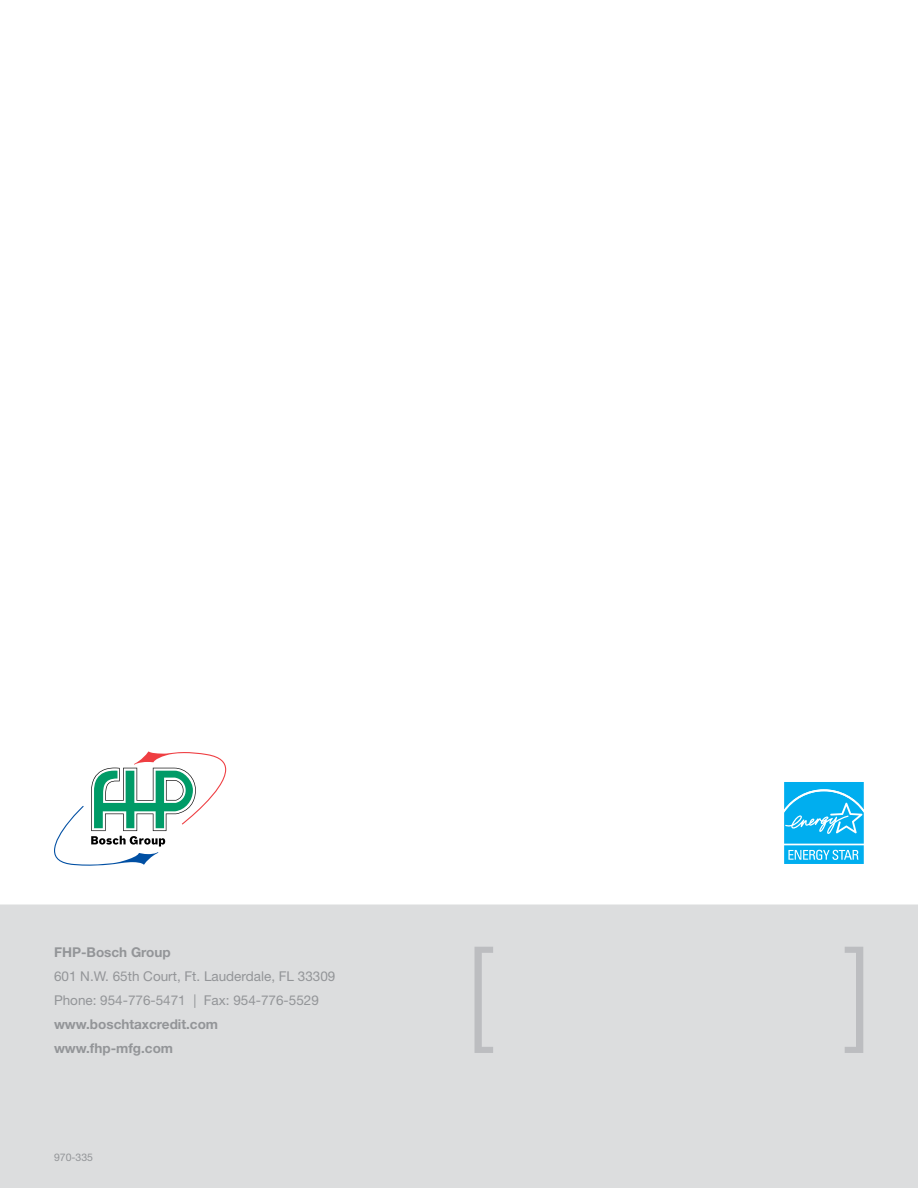
<style>
.page{position:relative;width:918px;height:1188px;background:#fff}
.page>*{position:absolute;margin:0;border:0;box-sizing:border-box;transform-origin:0 0}
.t1{font:300 115.5px "Helvetica Neue";color:#bcbdc0}
.t2{font:13.5px/24px "Helvetica Neue";color:#939598}
.t3{font:700 13.5px/24px "Helvetica Neue";color:#939598}
.t4{font:10.5px "Helvetica Neue";color:#939598}
</style>
<div class="page">
<div style="left:0;top:903px;width:918px;height:285px;background:#dcddde"></div>
<svg style="left:54px;top:752px;width:172px;height:114px"></svg>
<div style="left:0;top:899px;width:918px;height:5px;background:#fff"></div>
<div style="left:784px;top:845px;width:80px;height:19px;background:#00aeef"></div>
<svg style="left:784px;top:782px;width:80px;height:62px"></svg>
<svg style="left:788px;top:850px;width:70px;height:10px"></svg>
<p class="t3" style="left:54px;top:940px;width:118px">FHP-Bosch Group</p>
<p class="t2" style="left:54px;top:964px;width:283px">601 N.W. 65th Court, Ft. Lauderdale, FL 33309<br>Phone: 954-776-5471 | Fax: 954-776-5529</p>
<p class="t3" style="left:54px;top:1012px;width:166px">www.boschtaxcredit.com www.fhp-mfg.com</p>
<p class="t4" style="left:54px;top:1151px;width:41px">970-335</p>
<h1 class="t1" style="left:466px;top:919px;width:29px">[</h1>
<h1 class="t1" style="left:844px;top:919px;width:29px">]</h1>
</div>
